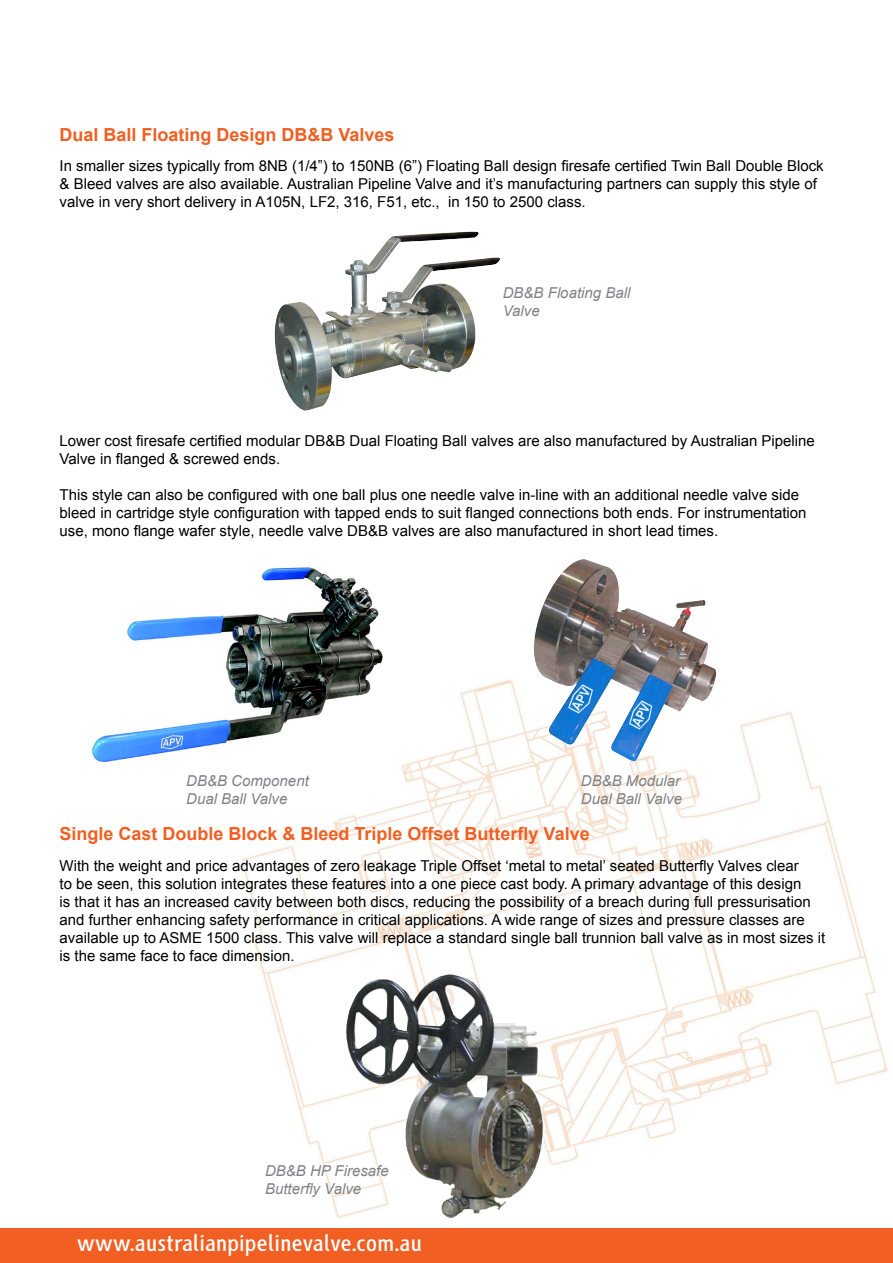
<style>
.page{position:relative;width:893px;height:1263px;background:#fff}
.page>*{position:absolute;margin:0;border:0;box-sizing:border-box;transform-origin:0 0}
.t1{font:700 24px "HS Sans";color:#fff}
.t2{font:700 18px "Arial";color:#f15f22}
.t3{font:15px/18px "Arial";color:#000}
.t4{font:italic 15px/18px "Arial";color:#808285}
</style>
<div class="page">
<img style="left:241px;top:679px;width:647px;height:539px">
<div style="left:0;top:1229px;width:893px;height:34px;background:#f15f22"></div>
<img style="left:91px;top:567px;width:298px;height:205px">
<img style="left:528px;top:559px;width:191px;height:202px">
<img style="left:346px;top:974px;width:198px;height:244px">
<img style="left:274px;top:232px;width:227px;height:179px">
<p class="t2" style="left:60px;top:122px;width:337px">Dual Ball Floating Design DB&amp;B Valves</p>
<p class="t3" style="left:60px;top:157px;width:766px">In smaller sizes typically from 8NB (1/4”) to 150NB (6”) Floating Ball design firesafe certified Twin Ball Double Block &amp; Bleed valves are also available. Australian Pipeline Valve and it’s manufacturing partners can supply this style of valve in very short delivery in A105N, LF2, 316, F51, etc., in 150 to 2500 class.</p>
<p class="t4" style="left:503px;top:284px;width:129px">DB&amp;B Floating Ball<br>Valve</p>
<p class="t3" style="left:60px;top:432px;width:757px">Lower cost firesafe certified modular DB&amp;B Dual Floating Ball valves are also manufactured by Australian Pipeline<br>Valve in flanged &amp; screwed ends.</p>
<p class="t3" style="left:60px;top:486px;width:749px">This style can also be configured with one ball plus one needle valve in-line with an additional needle valve side bleed in cartridge style configuration with tapped ends to suit flanged connections both ends. For instrumentation use, mono flange wafer style, needle valve DB&amp;B valves are also manufactured in short lead times.</p>
<p class="t4" style="left:186px;top:772px;width:124px">DB&amp;B Component<br>Dual Ball Valve</p>
<p class="t4" style="left:581px;top:772px;width:103px">DB&amp;B Modular<br>Dual Ball Valve</p>
<p class="t2" style="left:60px;top:822px;width:532px">Single Cast Double Block &amp; Bleed Triple Offset Butterfly Valve</p>
<p class="t3" style="left:60px;top:857px;width:767px">With the weight and price advantages of zero leakage Triple Offset ‘metal to metal’ seated Butterfly Valves clear<br>to be seen, this solution integrates these features into a one piece cast body. A primary advantage of this design<br>is that it has an increased cavity between both discs, reducing the possibility of a breach during full pressurisation and further enhancing safety performance in critical applications. A wide range of sizes and pressure classes are available up to ASME 1500 class. This valve will replace a standard single ball trunnion ball valve as in most sizes it is the same face to face dimension.</p>
<p class="t4" style="left:265px;top:1162px;width:125px">DB&amp;B HP Firesafe<br>Butterfly Valve</p>
<h1 class="t1" style="left:77px;top:1231px;width:347px">www.australianpipelinevalve.com.au</h1>
</div>
